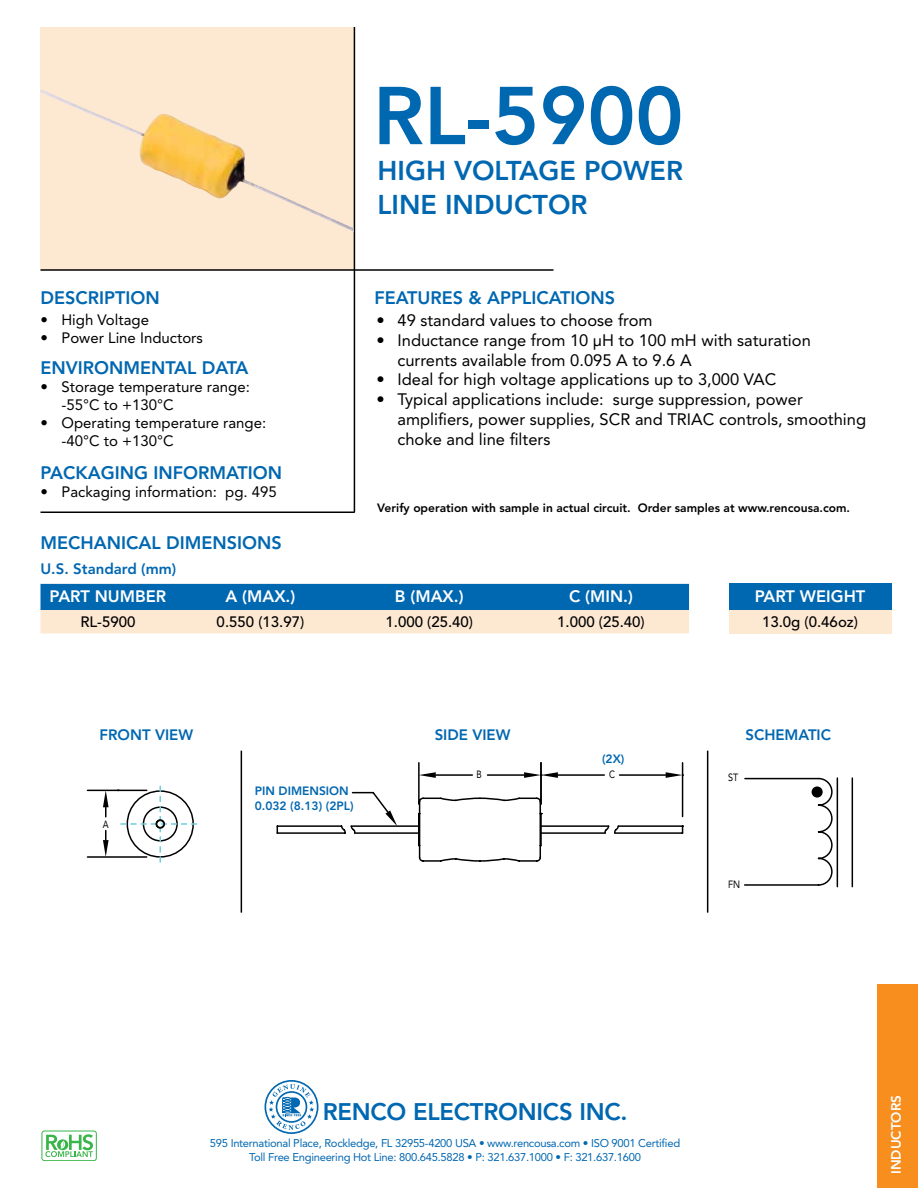
<style>
.page{position:relative;width:918px;height:1188px;background:#fff}
.page>*{position:absolute;margin:0;border:0;box-sizing:border-box;transform-origin:0 0}
.t1{font:800 81px "Avenir LT Std";color:#0067b1}
.t2{font:800 27px "Avenir LT Std";color:#0067b1}
.t3{font:800 23.85px "Avenir LT Std";letter-spacing:-.01em;color:#0067b1}
.t4{font:800 18px "Avenir LT Std";color:#0067b1}
.t5{font:16.5px/19.8px "Avenir LT Std";color:#000}
.t6{font:800 16.5px "Avenir LT Std";color:#fff}
.t7{font:15px/18px "Avenir LT Std";color:#000}
.t8{font:500 15px "Avenir LT Std";color:#000}
.t9{font:800 15px "Avenir LT Std";color:#0067b1}
.t10{font:800 13.5px "Avenir LT Std";color:#fff}
.t11{font:800 12px "Avenir LT Std";color:#000}
.t12{font:800 12px/14.4px "Avenir LT Std";color:#0067b1}
.t13{font:11.25px "Avenir LT Std";letter-spacing:-.025em;color:#0067b1}
.t14{font:10.5px "Avenir LT Std";color:#000;scale:.86 1}
.t15{font:10.5px "Avenir LT Std";color:#000;scale:.8 1}
</style>
<div class="page">
<div style="left:877px;top:984px;width:41px;height:204px;background:#f78e1e"></div>
<svg style="left:264px;top:1080px;width:55px;height:54px"></svg>
<svg style="left:45px;top:1134px;width:48px;height:23px"></svg>
<div style="left:42px;top:1131px;width:55px;height:30px;border:1px solid #39b54a;border-radius:3px"></div>
<div style="left:40px;top:27px;width:315px;height:243px;background:#fde8d2"></div>
<hr style="left:40px;top:269px;width:514px;height:2px;background:#000">
<hr style="left:354px;top:27px;width:1px;height:485px;background:#000">
<hr style="left:40px;top:512px;width:315px;height:1px;background:#000">
<hr style="left:241px;top:751px;width:1px;height:162px;background:#000">
<hr style="left:707px;top:751px;width:1px;height:162px;background:#000">
<div style="left:729px;top:584px;width:162px;height:26px;background:#0067b1"></div>
<div style="left:729px;top:610px;width:162px;height:23px;background:#fde8d2"></div>
<svg style="left:40px;top:584px;width:649px;height:49px;background:#76a3c0"></svg>
<svg style="left:277px;top:762px;width:407px;height:100px"></svg>
<hr style="left:418px;top:814px;width:2px;height:32px;background:#000">
<img style="left:40px;top:89px;width:314px;height:143px">
<svg style="left:744px;top:777px;width:109px;height:111px"></svg>
<div style="left:812px;top:786px;width:11px;height:12px;background:#000;border-radius:50%"></div>
<svg style="left:87px;top:786px;width:111px;height:76px"></svg>
<hr style="left:87px;top:790px;width:60px;height:1px;background:#000">
<h1 class="t1" style="left:373px;top:68px;width:312px">RL-5900</h1>
<h2 class="t2" style="left:378px;top:154px;width:307px">HIGH VOLTAGE POWER</h2>
<h2 class="t2" style="left:378px;top:189px;width:211px">LINE INDUCTOR</h2>
<p class="t4" style="left:41px;top:287px;width:121px">DESCRIPTION</p>
<p class="t4" style="left:375px;top:287px;width:242px">FEATURES &amp; APPLICATIONS</p>
<p class="t7" style="left:40px;top:311px;width:110px">• High Voltage</p>
<p class="t7" style="left:40px;top:329px;width:164px">• Power Line Inductors</p>
<p class="t4" style="left:40px;top:358px;width:210px">ENVIRONMENTAL DATA</p>
<p class="t7" style="left:62px;top:378px;width:190px;text-indent:-21px">• Storage temperature range: -55°C to +130°C</p>
<p class="t7" style="left:62px;top:414px;width:206px;text-indent:-21px">• Operating temperature range: -40°C to +130°C</p>
<p class="t4" style="left:40px;top:462px;width:243px">PACKAGING INFORMATION</p>
<p class="t7" style="left:40px;top:483px;width:238px">• Packaging information: pg. 495</p>
<p class="t5" style="left:377px;top:310px;width:278px">• 49 standard values to choose from</p>
<p class="t5" style="left:398px;top:330px;width:415px;text-indent:-21px">• Inductance range from 10 µH to 100 mH with saturation currents available from 0.095 A to 9.6 A</p>
<p class="t5" style="left:377px;top:370px;width:401px">• Ideal for high voltage applications up to 3,000 VAC</p>
<p class="t5" style="left:398px;top:390px;width:470px;text-indent:-21px">• Typical applications include: surge suppression, power amplifiers, power supplies, SCR and TRIAC controls, smoothing choke and line filters</p>
<p class="t11" style="left:377px;top:501px;width:474px">Verify operation with sample in actual circuit. Order samples at www.rencousa.com.</p>
<p class="t4" style="left:40px;top:532px;width:243px">MECHANICAL DIMENSIONS</p>
<p class="t9" style="left:41px;top:560px;width:137px">U.S. Standard (mm)</p>
<p class="t6" style="left:50px;top:587px;width:118px">PART NUMBER</p>
<p class="t6" style="left:225px;top:587px;width:71px">A (MAX.)</p>
<p class="t6" style="left:395px;top:587px;width:70px">B (MAX.)</p>
<p class="t6" style="left:569px;top:587px;width:65px">C (MIN.)</p>
<p class="t8" style="left:80px;top:614px;width:57px">RL-5900</p>
<p class="t8" style="left:217px;top:614px;width:89px">0.550 (13.97)</p>
<p class="t8" style="left:386px;top:614px;width:89px">1.000 (25.40)</p>
<p class="t8" style="left:557px;top:614px;width:89px">1.000 (25.40)</p>
<p class="t6" style="left:755px;top:587px;width:112px">PART WEIGHT</p>
<p class="t8" style="left:762px;top:614px;width:97px">13.0g (0.46oz)</p>
<p class="t9" style="left:100px;top:726px;width:95px">FRONT VIEW</p>
<p class="t9" style="left:435px;top:726px;width:77px">SIDE VIEW</p>
<p class="t9" style="left:745px;top:726px;width:87px">SCHEMATIC</p>
<p class="t15" style="left:103px;top:819px;width:9px">A</p>
<p class="t12" style="left:255px;top:784px;width:100px">PIN DIMENSION<br>0.032 (8.13) (2PL)</p>
<p class="t12" style="left:602px;top:752px;width:24px">(2X)</p>
<p class="t15" style="left:477px;top:768px;width:8px">B</p>
<p class="t15" style="left:609px;top:768px;width:9px">C</p>
<p class="t14" style="left:728px;top:772px;width:13px">ST</p>
<p class="t14" style="left:728px;top:878px;width:16px">FN</p>
<h3 class="t3" style="left:323px;top:1097px;width:306px">RENCO ELECTRONICS INC.</h3>
<p class="t13" style="left:210px;top:1136px;width:472px">595 International Place, Rockledge, FL 32955-4200 USA • www.rencousa.com • ISO 9001 Certified</p>
<p class="t13" style="left:249px;top:1150px;width:393px">Toll Free Engineering Hot Line: 800.645.5828 • P: 321.637.1000 • F: 321.637.1600</p>
<p class="t10" style="left:888px;top:1174px;width:80px;rotate:-90deg">INDUCTORS</p>
</div>
